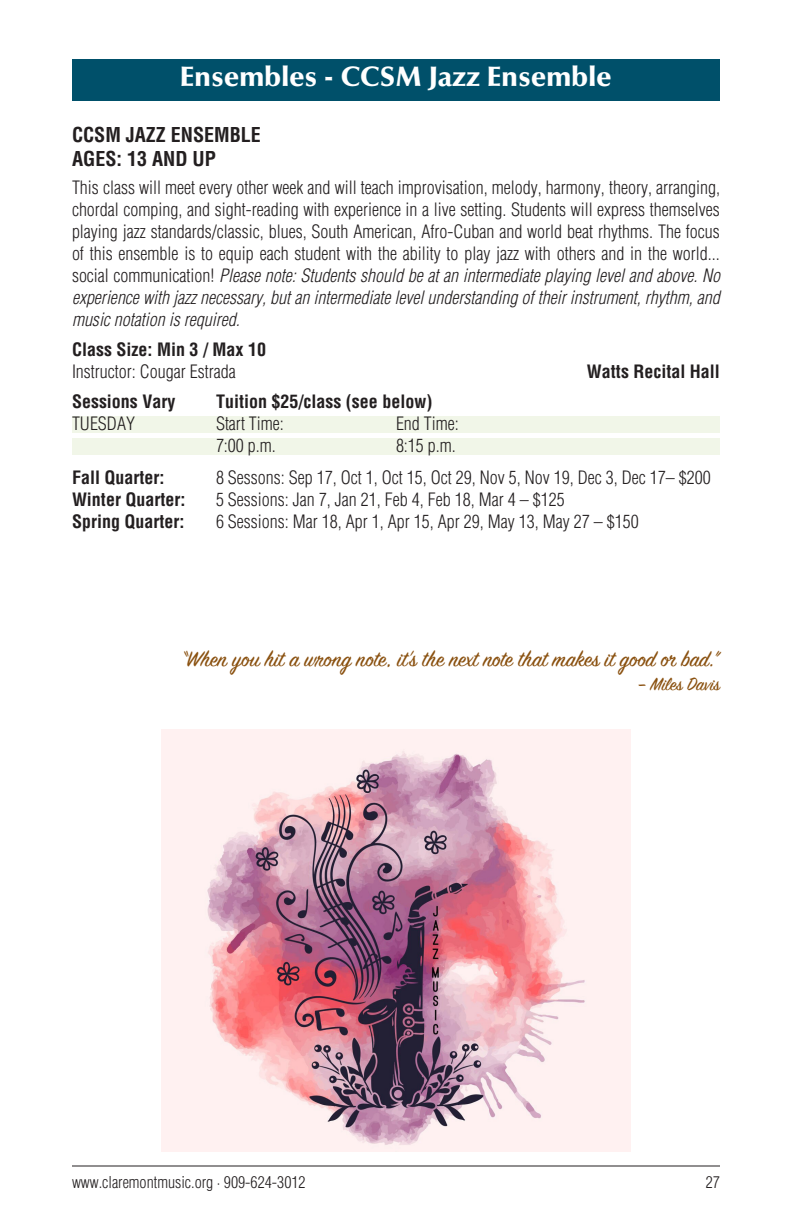
<style>
.page{position:relative;width:792px;height:1224px;background:#fff}
.page>*{position:absolute;margin:0;border:0;box-sizing:border-box;transform-origin:0 0}
.Heading_1__Optima_Black__w__14_12_shaded{font:900 28px "Optima";color:#fff}
.Body__Helv_Lt_9_11{font:24px "Sign Painter House Script";color:#8a5110}
.Class_Title{font:700 condensed 20px/24px "Helvetica";color:#231f20}
.Body__Helv_Lt_9_11-2{font:20px "Sign Painter House Script";letter-spacing:-.005em;color:#8a5110}
.Body__Helv_Lt_9_11-3{font:300 condensed 18px/22px "Helvetica";color:#231f20;text-align:justify}
.Class_List__size__term___tuition{font:700 condensed 18px "Helvetica";color:#231f20}
.Class_List__day__time__shaded{font:300 condensed 18px "Helvetica";color:#231f20}
.Body__Helv_Lt_9_11-4{font:700 condensed 18px "Helvetica";color:#231f20}
.Class_List__Instructor___Location{font:300 condensed 18px "Helvetica";color:#231f20}
.Class_List__Instructor___Location-2{font:700 condensed 18px "Helvetica";color:#231f20}
.t1{font:300 condensed 16px "Helvetica";color:#231f20}
.s1{font-style:italic}
</style>
<div class="page">
<hr style="left:72px;top:1166px;width:648px;height:1px;background:#231f20">
<div style="left:72px;top:59px;width:648px;height:36px;background:#00506a"></div>
<div style="left:72px;top:76px;width:648px;height:25px;background:#00506a"></div>
<div style="left:72px;top:416px;width:648px;height:17px;background:#f1f6e8"></div>
<div style="left:72px;top:438px;width:648px;height:17px;background:#f1f6e8"></div>
<img style="left:161px;top:730px;width:470px;height:422px">
<p class="Heading_1__Optima_Black__w__14_12_shaded" style="left:180px;top:60px;width:433px">Ensembles - CCSM Jazz Ensemble</p>
<p class="Class_Title" style="left:72px;top:122px;width:190px">CCSM JAZZ ENSEMBLE<br>AGES: 13 AND UP</p>
<p class="Body__Helv_Lt_9_11-3" style="left:72px;top:176px;width:650px">This class will meet every other week and will teach improvisation, melody, harmony, theory, arranging, chordal comping, and sight-reading with experience in a live setting. Students will express themselves playing jazz standards/classic, blues, South American, Afro-Cuban and world beat rhythms. The focus of this ensemble is to equip each student with the ability to play jazz with others and in the world... social communication! <span class="s1">Please note: Students should be at an intermediate playing level and above. No experience with jazz necessary, but an intermediate level understanding of their instrument, rhythm, and music notation is required.</span></p>
<p class="Class_List__size__term___tuition" style="left:72px;top:338px;width:196px">Class Size: Min 3 / Max 10</p>
<p class="Class_List__Instructor___Location" style="left:72px;top:361px;width:165px">Instructor: Cougar Estrada</p>
<p class="Class_List__Instructor___Location-2" style="left:587px;top:360px;width:135px">Watts Recital Hall</p>
<p class="Class_List__size__term___tuition" style="left:72px;top:390px;width:105px">Sessions Vary</p>
<p class="Class_List__size__term___tuition" style="left:216px;top:390px;width:218px">Tuition $25/class (see below)</p>
<p class="Class_List__day__time__shaded" style="left:72px;top:413px;width:64px">TUESDAY</p>
<p class="Class_List__day__time__shaded" style="left:216px;top:413px;width:69px">Start Time:</p>
<p class="Class_List__day__time__shaded" style="left:396px;top:413px;width:64px">End Time:</p>
<p class="Class_List__day__time__shaded" style="left:216px;top:435px;width:61px">7:00 p.m.</p>
<p class="Class_List__day__time__shaded" style="left:396px;top:435px;width:61px">8:15 p.m.</p>
<p class="Body__Helv_Lt_9_11-4" style="left:72px;top:466px;width:94px">Fall Quarter:</p>
<p class="Body__Helv_Lt_9_11-3" style="left:216px;top:466px;width:496px">8 Sessons: Sep 17, Oct 1, Oct 15, Oct 29, Nov 5, Nov 19, Dec 3, Dec 17– $200</p>
<p class="Body__Helv_Lt_9_11-4" style="left:72px;top:488px;width:115px">Winter Quarter:</p>
<p class="Body__Helv_Lt_9_11-3" style="left:216px;top:488px;width:350px">5 Sessions: Jan 7, Jan 21, Feb 4, Feb 18, Mar 4 – $125</p>
<p class="Body__Helv_Lt_9_11-4" style="left:72px;top:510px;width:114px">Spring Quarter:</p>
<p class="Body__Helv_Lt_9_11-3" style="left:216px;top:510px;width:424px">6 Sessions: Mar 18, Apr 1, Apr 15, Apr 29, May 13, May 27 – $150</p>
<p class="Body__Helv_Lt_9_11" style="left:180px;top:645px;width:541px">“When you hit a wrong note, it’s the next note that makes it good or bad.”</p>
<p class="Body__Helv_Lt_9_11-2" style="left:638px;top:672px;width:84px">– Miles Davis</p>
<p class="t1" style="left:72px;top:1173px;width:235px">www.claremontmusic.org · 909-624-3012</p>
<p class="t1" style="left:706px;top:1173px;width:16px">27</p>
</div>
